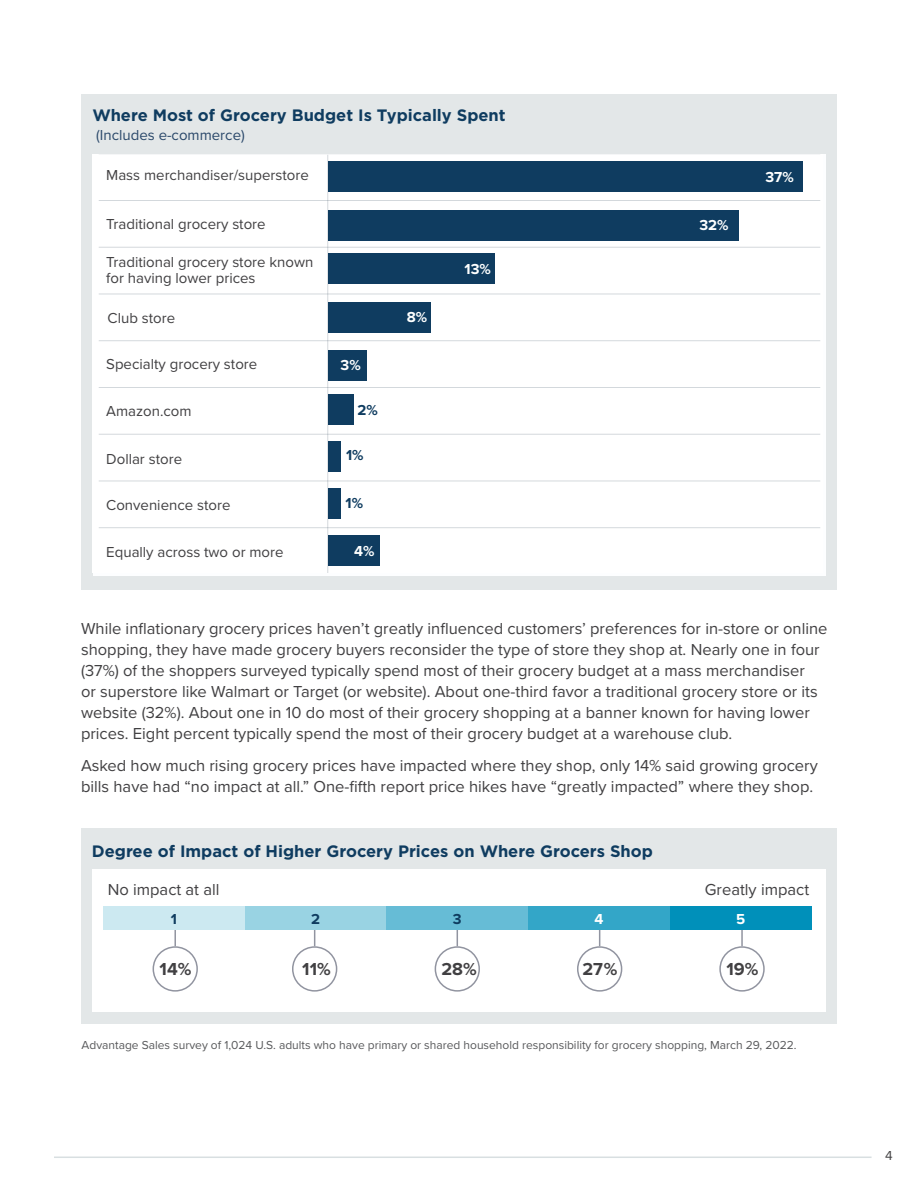
<style>
.page{position:relative;width:918px;height:1188px;background:#fff}
.page>*{position:absolute;margin:0;border:0;box-sizing:border-box;transform-origin:0 0}
.t1{font:700 18px "Proxima Nova";color:#414042}
.t2{font:16.5px/21px "Proxima Nova";color:#414042}
.Chart_Heading{font:700 16.5px "Gotham";color:#0f3c60}
.t3{font:15px/16.5px "Proxima Nova";color:#414042}
.t4{font:15px "Proxima Nova";color:#2a486a}
.t5{font:700 15px "Proxima Nova";color:#feffff}
.t6{font:700 15px "Proxima Nova";color:#0f3c60}
.t7{font:700 15px "Proxima Nova";color:#fff}
.t8{font:13.5px "Proxima Nova";color:#414042}
.Small{font:12px "Proxima Nova";color:#58595b}
</style>
<div class="page">
<hr style="left:54px;top:1157px;width:818px;height:1px;background:#d8dfe1">
<div style="left:81px;top:94px;width:756px;height:496px;background:#e3e7e8"></div>
<div style="left:92px;top:154px;width:731px;height:418px;background:#fff"></div>
<div style="left:328px;top:162px;width:475px;height:30px;background:#0f3c60"></div>
<div style="left:328px;top:210px;width:411px;height:30px;background:#0f3c60"></div>
<div style="left:328px;top:254px;width:167px;height:30px;background:#0f3c60"></div>
<div style="left:328px;top:302px;width:103px;height:30px;background:#0f3c60"></div>
<div style="left:328px;top:350px;width:39px;height:30px;background:#0f3c60"></div>
<div style="left:328px;top:395px;width:26px;height:30px;background:#0f3c60"></div>
<div style="left:328px;top:442px;width:13px;height:30px;background:#0f3c60"></div>
<div style="left:328px;top:488px;width:13px;height:30px;background:#0f3c60"></div>
<div style="left:328px;top:535px;width:52px;height:30px;background:#0f3c60"></div>
<hr style="left:327px;top:155px;width:1px;height:417px;background:#1e384b">
<hr style="left:99px;top:154px;width:721px;height:1px;background:#1e384b">
<hr style="left:99px;top:200px;width:721px;height:1px;background:#1e384b">
<hr style="left:99px;top:247px;width:721px;height:1px;background:#1e384b">
<hr style="left:99px;top:294px;width:721px;height:1px;background:#1e384b">
<hr style="left:99px;top:340px;width:721px;height:1px;background:#1e384b">
<hr style="left:99px;top:387px;width:721px;height:1px;background:#1e384b">
<hr style="left:99px;top:434px;width:721px;height:1px;background:#1e384b">
<hr style="left:99px;top:481px;width:721px;height:1px;background:#1e384b">
<hr style="left:99px;top:527px;width:721px;height:1px;background:#1e384b">
<div style="left:81px;top:828px;width:756px;height:196px;background:#e3e7e8"></div>
<div style="left:92px;top:869px;width:733px;height:143px;background:#fff"></div>
<hr style="left:174px;top:925px;width:2px;height:21px;background:#9194a0">
<div style="left:153px;top:946px;width:45px;height:46px;border:2px solid #9194a0;border-radius:50%"></div>
<div style="left:292px;top:946px;width:45px;height:46px;border:2px solid #9194a0;border-radius:50%"></div>
<div style="left:577px;top:946px;width:45px;height:46px;border:2px solid #9194a0;border-radius:50%"></div>
<div style="left:435px;top:946px;width:45px;height:46px;border:2px solid #9194a0;border-radius:50%"></div>
<div style="left:719px;top:946px;width:46px;height:46px;border:2px solid #9194a0;border-radius:50%"></div>
<svg style="left:314px;top:930px;width:1px;height:16px"></svg>
<svg style="left:457px;top:930px;width:1px;height:16px"></svg>
<svg style="left:599px;top:930px;width:1px;height:16px"></svg>
<hr style="left:741px;top:925px;width:2px;height:21px;background:#9194a0">
<div style="left:103px;top:906px;width:142px;height:24px;background:#cce9f1"></div>
<div style="left:245px;top:906px;width:141px;height:24px;background:#99d3e3"></div>
<div style="left:386px;top:906px;width:142px;height:24px;background:#66bcd6"></div>
<div style="left:528px;top:906px;width:142px;height:24px;background:#33a6c8"></div>
<div style="left:670px;top:906px;width:142px;height:24px;background:#0090ba"></div>
<p class="Chart_Heading" style="left:92px;top:104px;width:415px">Where Most of Grocery Budget Is Typically Spent</p>
<p class="t4" style="left:96px;top:124px;width:150px">(Includes e-commerce)</p>
<p class="t3" style="left:106px;top:166px;width:204px">Mass merchandiser/superstore</p>
<p class="t5" style="left:765px;top:166px;width:30px">37%</p>
<p class="t3" style="left:106px;top:215px;width:161px">Traditional grocery store</p>
<p class="t5" style="left:700px;top:214px;width:31px">32%</p>
<p class="t3" style="left:106px;top:253px;width:209px">Traditional grocery store known for having lower prices</p>
<p class="t5" style="left:465px;top:258px;width:28px">13%</p>
<p class="t3" style="left:108px;top:309px;width:69px">Club store</p>
<p class="t5" style="left:407px;top:306px;width:22px">8%</p>
<p class="t3" style="left:106px;top:356px;width:153px">Specialty grocery store</p>
<p class="t5" style="left:341px;top:354px;width:22px">3%</p>
<p class="t3" style="left:106px;top:402px;width:87px">Amazon.com</p>
<p class="t6" style="left:357px;top:398px;width:22px">2%</p>
<p class="t3" style="left:106px;top:450px;width:77px">Dollar store</p>
<p class="t6" style="left:346px;top:444px;width:19px">1%</p>
<p class="t3" style="left:106px;top:496px;width:126px">Convenience store</p>
<p class="t6" style="left:346px;top:492px;width:19px">1%</p>
<p class="t3" style="left:106px;top:543px;width:179px">Equally across two or more</p>
<p class="t5" style="left:354px;top:539px;width:22px">4%</p>
<p class="t2" style="left:81px;top:618px;width:748px">While inflationary grocery prices haven’t greatly influenced customers’ preferences for in-store or online shopping, they have made grocery buyers reconsider the type of store they shop at. Nearly one in four (37%) of the shoppers surveyed typically spend most of their grocery budget at a mass merchandiser<br>or superstore like Walmart or Target (or website). About one-third favor a traditional grocery store or its website (32%). About one in 10 do most of their grocery shopping at a banner known for having lower prices. Eight percent typically spend the most of their grocery budget at a warehouse club.</p>
<p class="t2" style="left:81px;top:754px;width:738px">Asked how much rising grocery prices have impacted where they shop, only 14% said growing grocery bills have had “no impact at all.” One-fifth report price hikes have “greatly impacted” where they shop.</p>
<p class="Chart_Heading" style="left:92px;top:840px;width:563px">Degree of Impact of Higher Grocery Prices on Where Grocers Shop</p>
<p class="t2" style="left:108px;top:879px;width:113px">No impact at all</p>
<p class="t2" style="left:705px;top:879px;width:106px">Greatly impact</p>
<p class="t6" style="left:171px;top:908px;width:8px">1</p>
<p class="t6" style="left:311px;top:908px;width:10px">2</p>
<p class="t6" style="left:453px;top:908px;width:10px">3</p>
<p class="t7" style="left:595px;top:908px;width:10px">4</p>
<p class="t7" style="left:736px;top:908px;width:11px">5</p>
<p class="t1" style="left:160px;top:956px;width:33px">14%</p>
<p class="t1" style="left:302px;top:956px;width:30px">11%</p>
<p class="t1" style="left:441px;top:956px;width:37px">28%</p>
<p class="t1" style="left:582px;top:956px;width:37px">27%</p>
<p class="t1" style="left:726px;top:956px;width:33px">19%</p>
<p class="Small" style="left:82px;top:1036px;width:717px">Advantage Sales survey of 1,024 U.S. adults who have primary or shared household responsibility for grocery shopping, March 29, 2022.</p>
<p class="t8" style="left:885px;top:1145px;width:9px">4</p>
</div>
